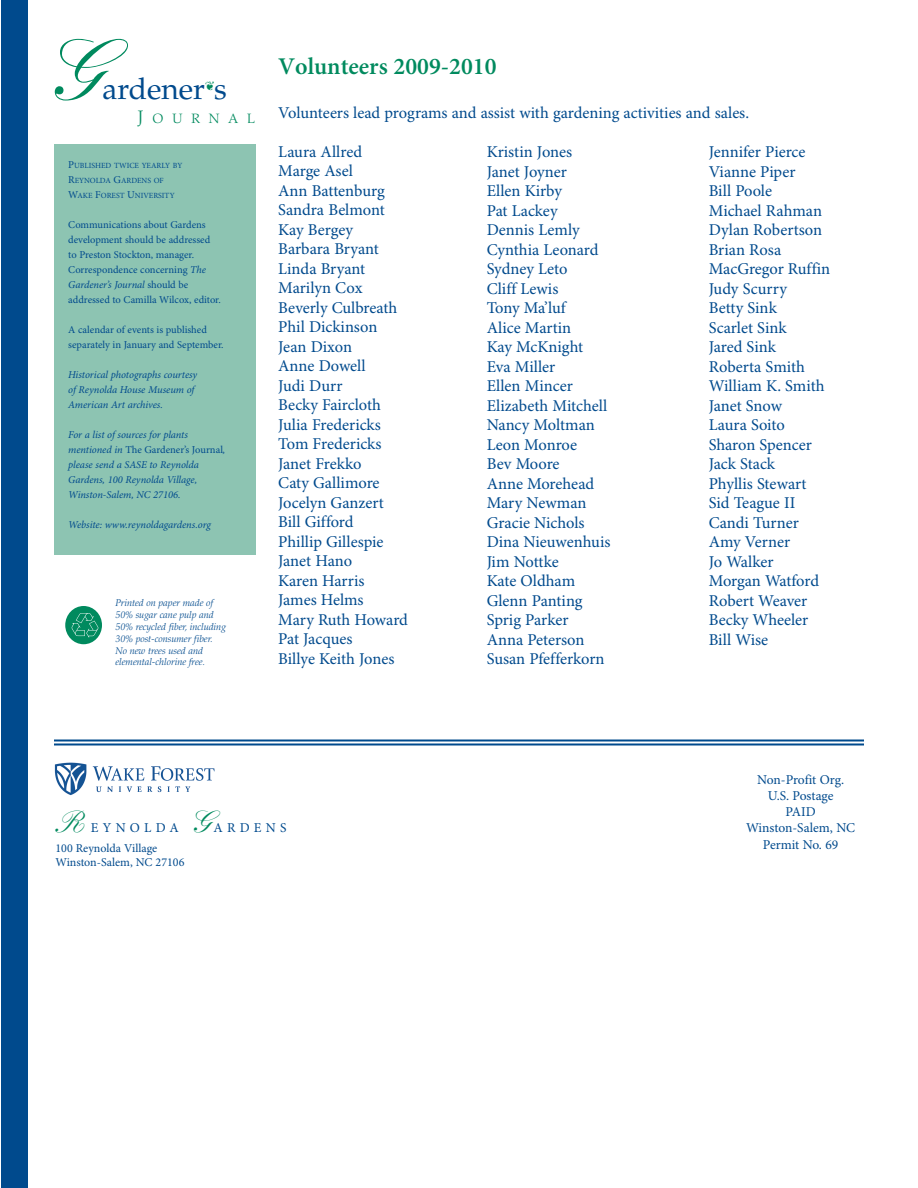
<style>
.page{position:relative;width:918px;height:1188px;background:#fff}
.page>*{position:absolute;margin:0;border:0;box-sizing:border-box;transform-origin:0 0}
.t1{font:500 84px "Kuenstler Script";color:#008a5e}
.t2{font:30px "Palatino";color:#004a8d}
.t3{font:500 30px "Kuenstler Script";color:#008a5e}
.t4{font:600 24px "Minion Pro";color:#008a5e}
.t5{font:16.5px/19.5px "Minion Pro";letter-spacing:-.005em;color:#004a8d}
.t6{font:13.5px/16.2px "Minion Pro";color:#004a8d;text-align:center}
.t7{font:300 13.5px "Palatino";letter-spacing:.665em;color:#008a5e}
.t8{font:13.5px "Minion Pro";letter-spacing:.31em;color:#004a8d}
.t9{font:12px/14.4px "Minion Pro";color:#004a8d}
.t10{font:italic 10.5px/15px "Minion Pro";letter-spacing:-.005em;color:#004a8d}
.t11{font:10.5px/15px "Minion Pro";letter-spacing:-.005em;color:#004a8d}
.t12{font:italic 300 9.75px/11.9px "Palatino";color:#004a8d}
.t13{font:7.8px/15px "Minion Pro";color:#004a8d}
.s1{font-size:18px}
.s2{font-size:10.5px}
.s3{font-style:italic}
.s4{font-style:normal}
</style>
<div class="page">
<div style="left:54px;top:144px;width:201px;height:411px;background:#8dc4b2"></div>
<hr style="left:54px;top:740px;width:810px;height:2px;background:#004a8d">
<hr style="left:54px;top:743px;width:810px;height:2px;background:#004a8d">
<div style="left:1px;top:0;width:27px;height:1188px;background:#004a8d"></div>
<div style="left:65px;top:606px;width:37px;height:38px;background:#008a5e;border-radius:50%"></div>
<img style="left:71px;top:612px;width:27px;height:27px">
<img style="left:54px;top:763px;width:161px;height:33px">
<h1 class="t1" style="left:47px;top:40px;width:57px">G</h1>
<h2 class="t2" style="left:102px;top:77px;width:126px">ardener s</h2>
<p class="t7" style="left:138px;top:113px;width:119px"><span class="s1">J</span>OURNAL</p>
<p class="t13" style="left:68px;top:158px;width:116px"><span class="s2">P</span>UBLISHED TWICE YEARLY BY<br><span class="s2">R</span>EYNOLDA <span class="s2">G</span>ARDENS OF<br><span class="s2">W</span>AKE <span class="s2">F</span>OREST <span class="s2">U</span>NIVERSITY</p>
<p class="t11" style="left:68px;top:218px;width:154px">Communications about Gardens development should be addressed to Preston Stockton, manager.<br>Correspondence concerning <span class="s3">The<br>Gardener’s Journal</span> should be addressed to Camilla Wilcox, editor.</p>
<p class="t11" style="left:68px;top:323px;width:157px">A calendar of events is published separately in January and September.</p>
<p class="t10" style="left:68px;top:368px;width:131px">Historical photographs courtesy of Reynolda House Museum of<br>American Art archives.</p>
<p class="t10" style="left:68px;top:428px;width:159px">For a list of sources for plants mentioned in <span class="s4">The Gardener’s Journal</span>, please send a SASE to Reynolda<br>Gardens, 100 Reynolda Village,<br>Winston-Salem, NC 27106.</p>
<p class="t10" style="left:68px;top:518px;width:144px">Website: www.reynoldagardens.org</p>
<p class="t12" style="left:116px;top:598px;width:112px">Printed on paper made of<br>50% sugar cane pulp and<br>50% recycled fiber, including<br>30% post-consumer fiber.<br>No new trees used and elemental-chlorine free.</p>
<h3 class="t4" style="left:278px;top:58px;width:220px">Volunteers 2009-2010</h3>
<p class="t5" style="left:278px;top:104px;width:472px">Volunteers lead programs and assist with gardening activities and sales.</p>
<p class="t5" style="left:278px;top:143px;width:131px">Laura Allred<br>Marge Asel<br>Ann Battenburg<br>Sandra Belmont<br>Kay Bergey<br>Barbara Bryant<br>Linda Bryant<br>Marilyn Cox<br>Beverly Culbreath<br>Phil Dickinson<br>Jean Dixon<br>Anne Dowell<br>Judi Durr<br>Becky Faircloth<br>Julia Fredericks<br>Tom Fredericks<br>Janet Frekko<br>Caty Gallimore<br>Jocelyn Ganzert<br>Bill Gifford<br>Phillip Gillespie<br>Janet Hano<br>Karen Harris<br>James Helms<br>Mary Ruth Howard<br>Pat Jacques<br>Billye Keith Jones</p>
<p class="t5" style="left:487px;top:144px;width:125px">Kristin Jones<br>Janet Joyner<br>Ellen Kirby<br>Pat Lackey<br>Dennis Lemly<br>Cynthia Leonard<br>Sydney Leto<br>Cliff Lewis<br>Tony Ma’luf<br>Alice Martin<br>Kay McKnight<br>Eva Miller<br>Ellen Mincer<br>Elizabeth Mitchell<br>Nancy Moltman<br>Leon Monroe<br>Bev Moore<br>Anne Morehead<br>Mary Newman<br>Gracie Nichols<br>Dina Nieuwenhuis<br>Jim Nottke<br>Kate Oldham<br>Glenn Panting<br>Sprig Parker<br>Anna Peterson<br>Susan Pfefferkorn</p>
<p class="t5" style="left:709px;top:144px;width:123px">Jennifer Pierce<br>Vianne Piper<br>Bill Poole<br>Michael Rahman<br>Dylan Robertson<br>Brian Rosa<br>MacGregor Ruffin<br>Judy Scurry<br>Betty Sink<br>Scarlet Sink<br>Jared Sink<br>Roberta Smith<br>William K. Smith<br>Janet Snow<br>Laura Soito<br>Sharon Spencer<br>Jack Stack<br>Phyllis Stewart<br>Sid Teague II<br>Candi Turner<br>Amy Verner<br>Jo Walker<br>Morgan Watford<br>Robert Weaver<br>Becky Wheeler<br>Bill Wise</p>
<h2 class="t3" style="left:56px;top:811px;width:31px">R</h2>
<p class="t8" style="left:91px;top:822px;width:89px">EYNOLDA</p>
<p class="t9" style="left:56px;top:842px;width:130px">100 Reynolda Village<br>Winston-Salem, NC 27106</p>
<h2 class="t3" style="left:191px;top:811px;width:21px">G</h2>
<p class="t6" style="left:213px;top:821px;width:75px">ARDENS</p>
<p class="t6" style="left:746px;top:773px;width:111px">Non-Profit Org.<br>U.S. Postage<br>PAID<br>Winston-Salem, NC<br>Permit No. 69</p>
</div>
